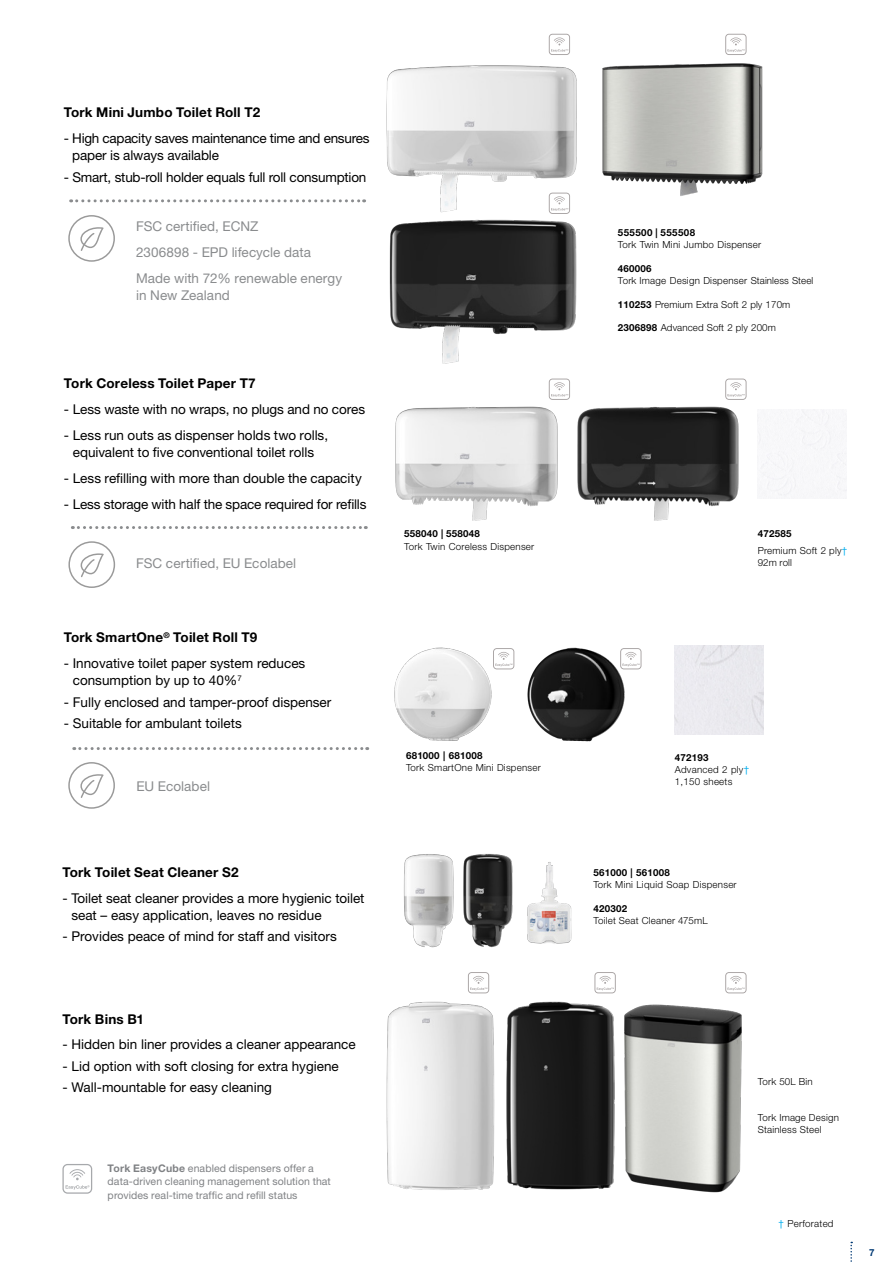
<style>
.page{position:relative;width:893px;height:1263px;background:#fff}
.page>*{position:absolute;margin:0;border:0;box-sizing:border-box;transform-origin:0 0}
.t1{font:13.5px/17.2px "Helvetica Neue";color:#000}
.t2{font:13.5px/25.8px "Helvetica Neue";letter-spacing:.005em;color:#8a8c8e}
.t3{font:700 13.5px "Helvetica Neue";letter-spacing:.01em;color:#000}
.t4{font:13.5px/17.2px "Helvetica Neue";letter-spacing:-.02em;color:#000}
.t5{font:10.5px/13.5px "Helvetica Neue";letter-spacing:.01em;color:#808285}
.t6{font:300 9.75px/12px "Helvetica Neue";letter-spacing:.025em;color:#000}
.t7{font:700 9.75px "Helvetica Neue";letter-spacing:.025em;color:#000}
.t8{font:700 9.75px "Helvetica Neue";color:#003974}
.s1{font-weight:700}
.s2{font-weight:400;color:#00aeef}
</style>
<div class="page">
<svg style="left:850px;top:1242px;width:2px;height:20px"></svg>
<svg style="left:74px;top:747px;width:294px;height:3px"></svg>
<svg style="left:80px;top:774px;width:24px;height:24px"></svg>
<div style="left:68px;top:762px;width:47px;height:47px;border:2px solid #000;border-radius:50%"></div>
<div style="left:674px;top:645px;width:89px;height:89px;background:#eaeaef"></div>
<img style="left:386px;top:986px;width:109px;height:204px">
<img style="left:506px;top:1001px;width:91px;height:189px">
<img style="left:597px;top:993px;width:147px;height:200px">
<img style="left:463px;top:854px;width:50px;height:94px">
<img style="left:404px;top:854px;width:50px;height:94px">
<img style="left:527px;top:862px;width:45px;height:82px">
<img style="left:602px;top:33px;width:161px;height:163px">
<img style="left:395px;top:406px;width:163px;height:115px">
<img style="left:577px;top:406px;width:162px;height:115px">
<svg style="left:72px;top:526px;width:294px;height:3px"></svg>
<svg style="left:71px;top:199px;width:294px;height:3px"></svg>
<svg style="left:81px;top:553px;width:23px;height:24px"></svg>
<div style="left:68px;top:541px;width:47px;height:47px;border:2px solid #000;border-radius:50%"></div>
<svg style="left:80px;top:227px;width:24px;height:24px"></svg>
<div style="left:68px;top:215px;width:47px;height:47px;border:2px solid #000;border-radius:50%"></div>
<img style="left:386px;top:44px;width:191px;height:155px">
<img style="left:389px;top:199px;width:188px;height:165px">
<svg style="left:496px;top:648px;width:18px;height:21px"></svg>
<svg style="left:549px;top:379px;width:21px;height:21px"></svg>
<svg style="left:549px;top:34px;width:21px;height:21px"></svg>
<svg style="left:549px;top:193px;width:21px;height:21px"></svg>
<svg style="left:628px;top:648px;width:13px;height:21px"></svg>
<svg style="left:725px;top:379px;width:21px;height:21px"></svg>
<svg style="left:725px;top:972px;width:21px;height:21px"></svg>
<svg style="left:594px;top:972px;width:22px;height:21px"></svg>
<svg style="left:468px;top:972px;width:21px;height:21px"></svg>
<svg style="left:725px;top:34px;width:21px;height:21px"></svg>
<img style="left:394px;top:647px;width:102px;height:94px">
<img style="left:527px;top:647px;width:101px;height:95px">
<svg style="left:63px;top:1164px;width:29px;height:30px"></svg>
<p class="t3" style="left:64px;top:104px;width:198px">Tork Mini Jumbo Toilet Roll T2</p>
<p class="t4" style="left:72px;top:129px;width:299px;text-indent:-8px">- High capacity saves maintenance time and ensures paper is always available</p>
<p class="t1" style="left:64px;top:168px;width:304px">- Smart, stub-roll holder equals full roll consumption</p>
<p class="t2" style="left:136px;top:213px;width:207px">FSC certified, ECNZ<br>2306898 - EPD lifecycle data<br>Made with 72% renewable energy</p>
<p class="t2" style="left:136px;top:282px;width:95px">in New Zealand</p>
<p class="t3" style="left:64px;top:375px;width:193px">Tork Coreless Toilet Paper T7</p>
<p class="t1" style="left:64px;top:401px;width:303px">- Less waste with no wraps, no plugs and no cores</p>
<p class="t1" style="left:64px;top:426px;width:266px;text-align:center">- Less run outs as dispenser holds two rolls, equivalent to five conventional toilet rolls</p>
<p class="t1" style="left:64px;top:469px;width:299px">- Less refilling with more than double the capacity</p>
<p class="t1" style="left:64px;top:495px;width:304px">- Less storage with half the space required for refills</p>
<p class="t2" style="left:136px;top:550px;width:162px">FSC certified, EU Ecolabel</p>
<p class="t3" style="left:64px;top:629px;width:195px">Tork SmartOne<sup>®</sup> Toilet Roll T9</p>
<p class="t1" style="left:73px;top:654px;width:234px;text-indent:-9px">- Innovative toilet paper system reduces consumption by up to 40%<sup>7</sup></p>
<p class="t1" style="left:64px;top:693px;width:269px">- Fully enclosed and tamper-proof dispenser</p>
<p class="t1" style="left:64px;top:714px;width:180px">- Suitable for ambulant toilets</p>
<p class="t2" style="left:137px;top:773px;width:75px">EU Ecolabel</p>
<p class="t3" style="left:63px;top:864px;width:178px">Tork Toilet Seat Cleaner S2</p>
<p class="t1" style="left:71px;top:889px;width:295px;text-indent:-9px">- Toilet seat cleaner provides a more hygienic toilet seat – easy application, leaves no residue</p>
<p class="t1" style="left:63px;top:928px;width:276px">- Provides peace of mind for staff and visitors</p>
<p class="t3" style="left:62px;top:1010px;width:83px">Tork Bins B1</p>
<p class="t1" style="left:62px;top:1036px;width:295px">- Hidden bin liner provides a cleaner appearance</p>
<p class="t1" style="left:62px;top:1057px;width:278px">- Lid option with soft closing for extra hygiene</p>
<p class="t1" style="left:62px;top:1079px;width:211px">- Wall-mountable for easy cleaning</p>
<p class="t5" style="left:108px;top:1161px;width:225px"><span class="s1">Tork EasyCube</span> enabled dispensers offer a data-driven cleaning management solution that provides real-time traffic and refill status</p>
<p class="t7" style="left:618px;top:226px;width:79px">555500 | 555508</p>
<p class="t6" style="left:618px;top:238px;width:145px">Tork Twin Mini Jumbo Dispenser</p>
<p class="t7" style="left:618px;top:262px;width:35px">460006</p>
<p class="t6" style="left:618px;top:274px;width:197px">Tork Image Design Dispenser Stainless Steel</p>
<p class="t6" style="left:618px;top:298px;width:174px"><span class="s1">110253</span> Premium Extra Soft 2 ply 170m</p>
<p class="t6" style="left:618px;top:321px;width:160px"><span class="s1">2306898</span> Advanced Soft 2 ply 200m</p>
<p class="t7" style="left:404px;top:528px;width:77px">558040 | 558048</p>
<p class="t6" style="left:404px;top:540px;width:132px">Tork Twin Coreless Dispenser</p>
<p class="t6" style="left:758px;top:526px;width:91px;line-height:16.2px"><span class="s1">472585<br></span>Premium Soft 2 ply<span class="s2">†</span></p>
<p class="t6" style="left:758px;top:556px;width:36px">92m roll</p>
<p class="t7" style="left:406px;top:749px;width:78px">681000 | 681008</p>
<p class="t6" style="left:406px;top:761px;width:136px">Tork SmartOne Mini Dispenser</p>
<p class="t6" style="left:675px;top:751px;width:76px"><span class="s1">472193<br></span>Advanced 2 ply<span class="s2">†<br></span>1,150 sheets</p>
<p class="t7" style="left:593px;top:867px;width:78px">561000 | 561008</p>
<p class="t6" style="left:593px;top:878px;width:145px">Tork Mini Liquid Soap Dispenser</p>
<p class="t7" style="left:593px;top:903px;width:35px">420302</p>
<p class="t6" style="left:593px;top:914px;width:116px">Toilet Seat Cleaner 475mL</p>
<p class="t6" style="left:758px;top:1075px;width:57px">Tork 50L Bin</p>
<p class="t6" style="left:758px;top:1111px;width:83px">Tork Image Design<br>Stainless Steel</p>
<p class="t6" style="left:779px;top:1217px;width:56px"><span class="s2">†</span> Perforated</p>
<p class="t8" style="left:869px;top:1246px;width:7px">7</p>
</div>
